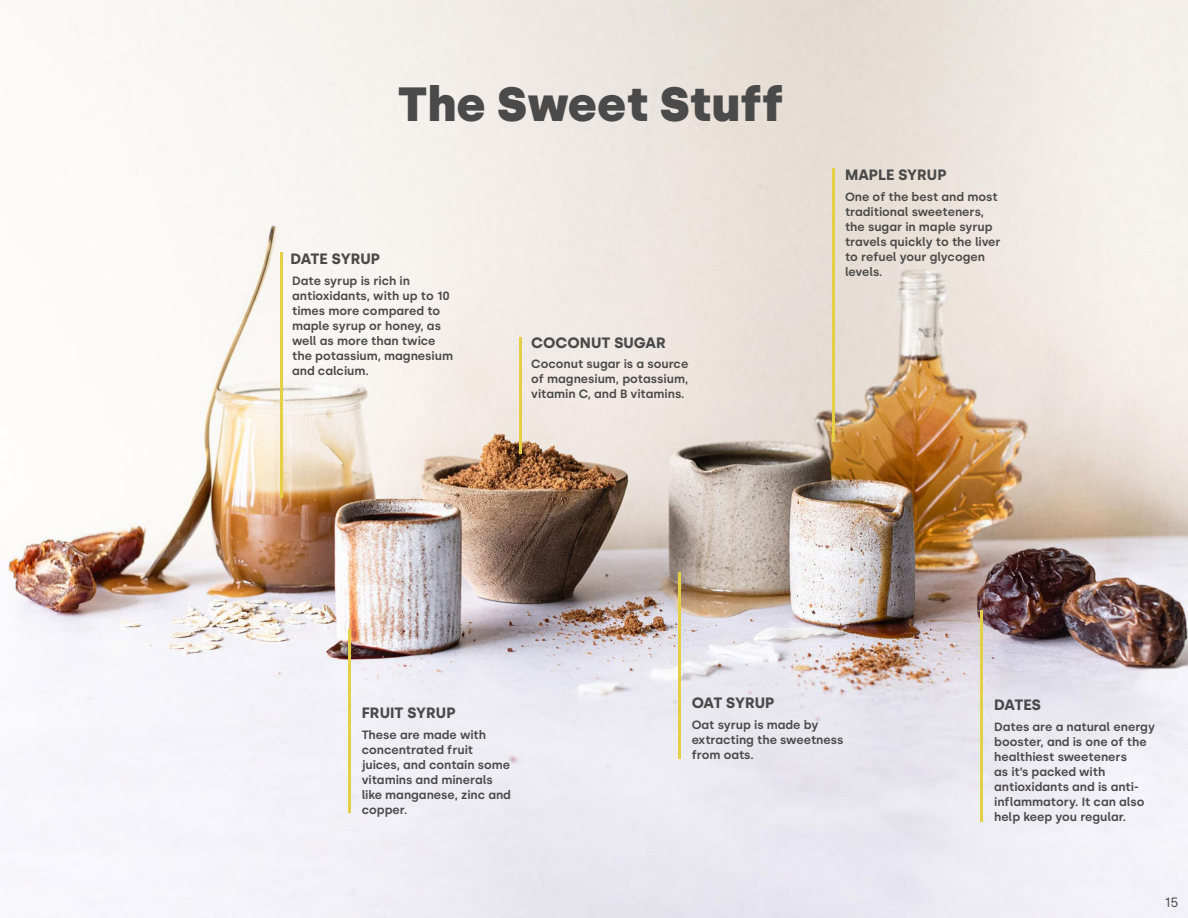
<style>
.page{position:relative;width:1188px;height:918px;background:#fff}
.page>*{position:absolute;margin:0;border:0;box-sizing:border-box;transform-origin:0 0}
.t1{font:900 48px "Silka";color:#4a4a4a}
.t2{font:700 15px "Silka";color:#4a4a4a}
.t3{font:13.5px "Silka";color:#4a4a4a}
.t4{font:600 12px/15px "Silka";color:#4a4a4a}
</style>
<div class="page">
<img style="left:0;top:0;width:1188px;height:918px">
<hr style="left:280px;top:252px;width:2px;height:246px;background:#e5d045">
<hr style="left:519px;top:337px;width:2px;height:117px;background:#e5d045">
<hr style="left:833px;top:168px;width:2px;height:274px;background:#e5d045">
<hr style="left:348px;top:629px;width:2px;height:184px;background:#e5d045">
<hr style="left:678px;top:572px;width:2px;height:187px;background:#e5d045">
<hr style="left:981px;top:610px;width:2px;height:212px;background:#e5d045">
<h1 class="t1" style="left:398px;top:75px;width:388px">The Sweet Stuff</h1>
<p class="t2" style="left:290px;top:250px;width:91px">DATE SYRUP</p>
<p class="t4" style="left:292px;top:273px;width:162px">Date syrup is rich in antioxidants, with up to 10 times more compared to maple syrup or honey, as well as more than twice the potassium, magnesium and calcium.</p>
<p class="t2" style="left:531px;top:334px;width:136px">COCONUT SUGAR</p>
<p class="t4" style="left:531px;top:356px;width:159px;text-align:justify">Coconut sugar is a source of magnesium, potassium, vitamin C, and B vitamins.</p>
<p class="t2" style="left:845px;top:166px;width:103px">MAPLE SYRUP</p>
<p class="t4" style="left:845px;top:189px;width:157px">One of the best and most traditional sweeteners, the sugar in maple syrup travels quickly to the liver to refuel your glycogen levels.</p>
<p class="t2" style="left:362px;top:704px;width:95px">FRUIT SYRUP</p>
<p class="t4" style="left:362px;top:727px;width:151px">These are made with concentrated fruit juices, and contain some vitamins and minerals like manganese, zinc and copper.</p>
<p class="t2" style="left:692px;top:694px;width:84px">OAT SYRUP</p>
<p class="t4" style="left:692px;top:717px;width:153px">Oat syrup is made by extracting the sweetness from oats.</p>
<p class="t2" style="left:994px;top:696px;width:48px">DATES</p>
<p class="t4" style="left:994px;top:719px;width:162px">Dates are a natural energy booster, and is one of the healthiest sweeteners<br>as it’s packed with antioxidants and is anti&shy;inflammatory. It can also help keep you regular.</p>
<p class="t3" style="left:1164px;top:894px;width:16px">15</p>
</div>
